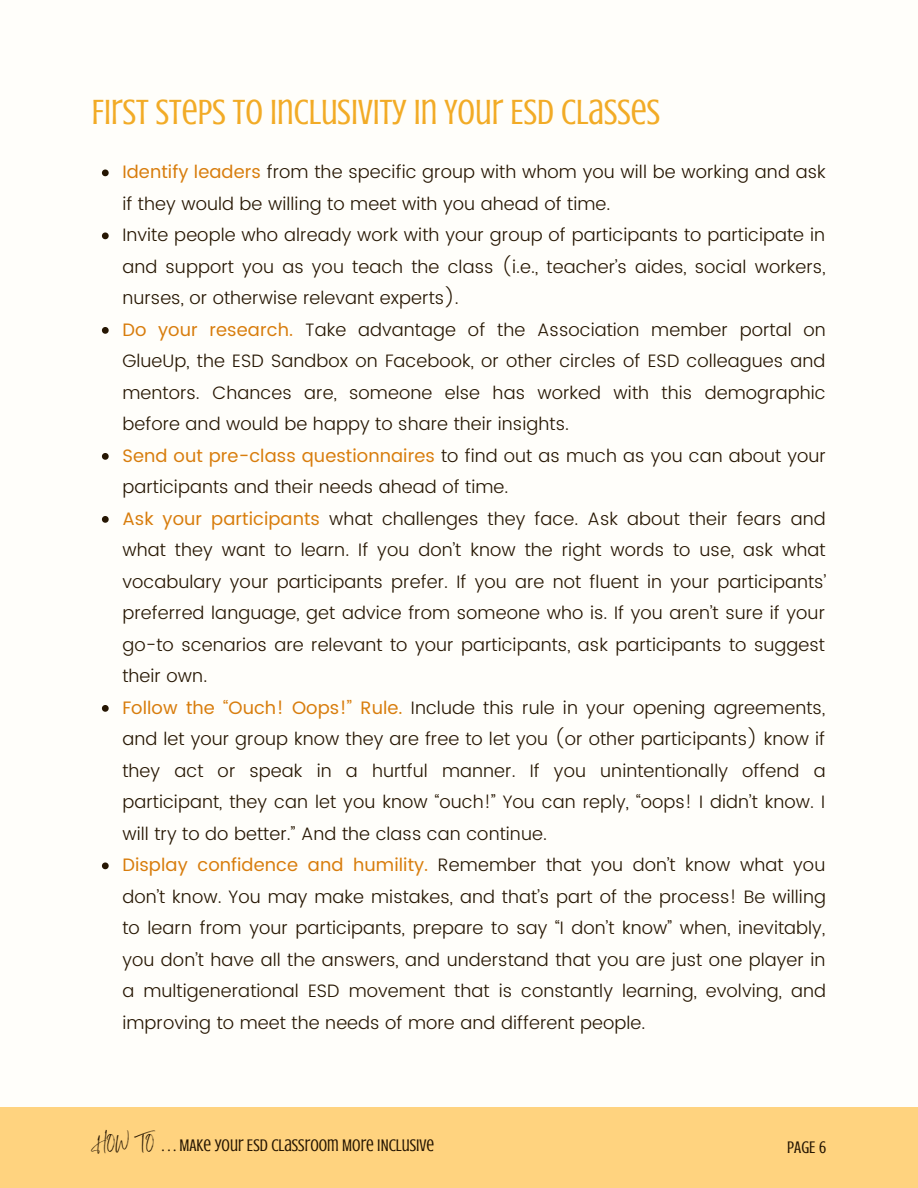
<style>
.page{position:relative;width:918px;height:1188px;background:#fffefa}
.page>*{position:absolute;margin:0;border:0;box-sizing:border-box;transform-origin:0 0}
.t1{font:36px "Crushed";color:#f2ab26}
.t2{font:300 18px/31.5px "Poppins";letter-spacing:.005em;color:#261602}
.t3{font:17.25px "Crushed";color:#261602}
.s1{font-weight:400;color:#d87d0d}
.s2{font-family:"Sisterhood";font-size:12px}
</style>
<div class="page">
<div style="left:0;top:1107px;width:918px;height:81px;background:#ffd37f"></div>
<svg style="left:102px;top:169px;width:7px;height:7px"></svg>
<svg style="left:102px;top:232px;width:7px;height:7px"></svg>
<svg style="left:102px;top:327px;width:7px;height:7px"></svg>
<svg style="left:102px;top:453px;width:7px;height:7px"></svg>
<svg style="left:102px;top:516px;width:7px;height:7px"></svg>
<svg style="left:102px;top:705px;width:7px;height:7px"></svg>
<svg style="left:102px;top:862px;width:7px;height:7px"></svg>
<h1 class="t1" style="left:92px;top:92px;width:570px">FIRST STEPS TO INCLUSIVITY IN YOUR ESD CLASSES</h1>
<p class="t2" style="left:122px;top:157px;width:705px"><span class="s1">Identify leaders</span> from the specific group with whom you will be working and ask if they would be willing to meet with you ahead of time.<br>Invite people who already work with your group of participants to participate in and support you as you teach the class (i.e., teacher’s aides, social workers, nurses, or otherwise relevant experts).<br><span class="s1">Do your research.</span> Take advantage of the Association member portal on GlueUp, the ESD Sandbox on Facebook, or other circles of ESD colleagues and mentors. Chances are, someone else has worked with this demographic before and would be happy to share their insights.<br><span class="s1">Send out pre-class questionnaires</span> to find out as much as you can about your participants and their needs ahead of time.<br><span class="s1">Ask your participants</span> what challenges they face. Ask about their fears and what they want to learn. If you don’t know the right words to use, ask what vocabulary your participants prefer. If you are not fluent in your participants’ preferred language, get advice from someone who is. If you aren’t sure if your go-to scenarios are relevant to your participants, ask participants to suggest their own.<br><span class="s1">Follow the “Ouch! Oops!” Rule.</span> Include this rule in your opening agreements, and let your group know they are free to let you (or other participants) know if they act or speak in a hurtful manner. If you unintentionally offend a participant, they can let you know “ouch!” You can reply, “oops! I didn’t know. I will try to do better.” And the class can continue.<br><span class="s1">Display confidence and humility.</span> Remember that you don’t know what you don’t know. You may make mistakes, and that’s part of the process! Be willing to learn from your participants, prepare to say “I don’t know” when, inevitably, you don’t have all the answers, and understand that you are just one player in a multigenerational ESD movement that is constantly learning, evolving, and improving to meet the needs of more and different people.</p>
<p class="t3" style="left:92px;top:1136px;width:344px"><span class="s2">HOW TO</span> . . . MAKE YOUR ESD CLASSROOM MORE INCLUSIVE</p>
<p class="t3" style="left:787px;top:1138px;width:40px">PAGE 6</p>
</div>
